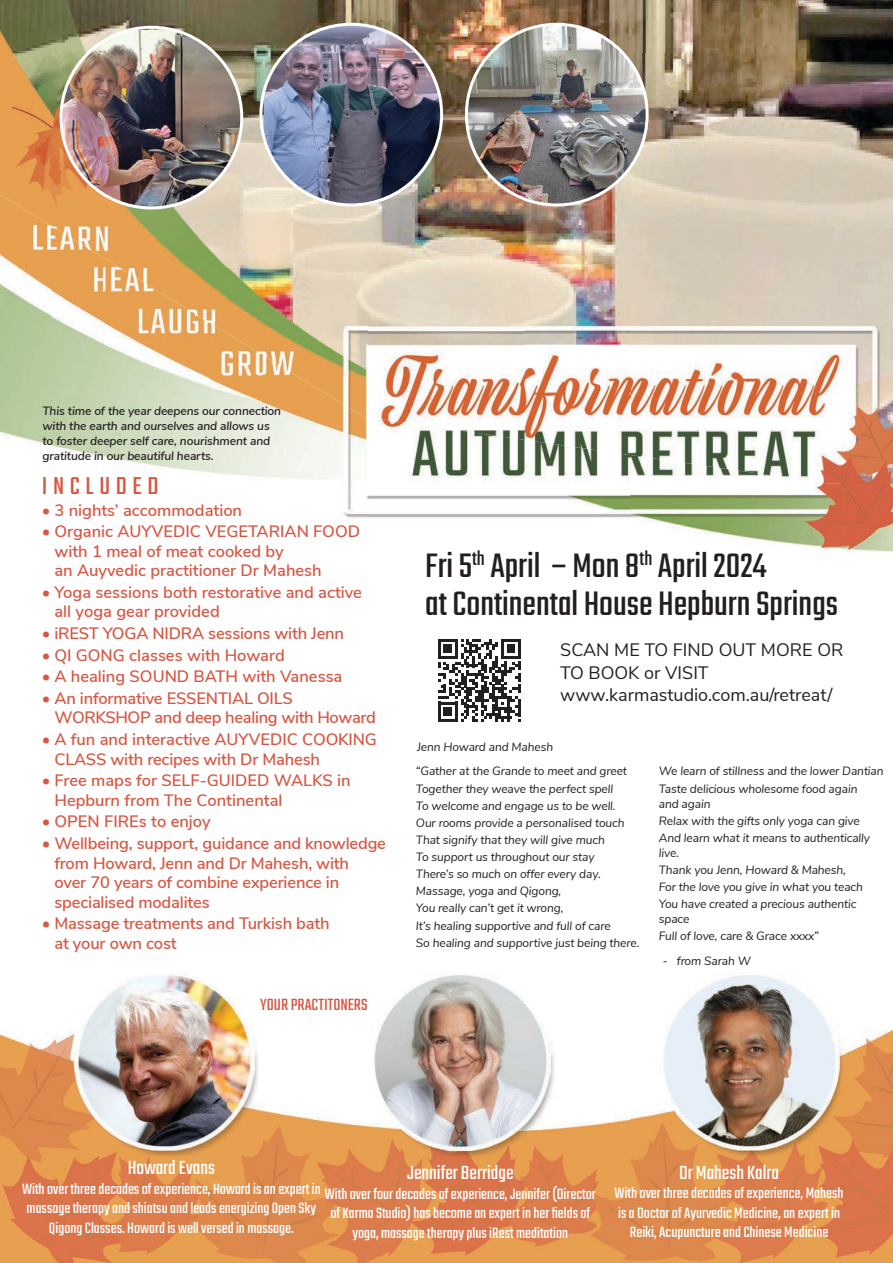
<style>
.page{position:relative;width:893px;height:1263px;background:#fff}
.page>*{position:absolute;margin:0;border:0;box-sizing:border-box;transform-origin:0 0}
.t1{font:37.5px/37.5px "Teko";color:#231f20}
.t2{font:27px "Teko";color:#d75743}
.t3{font:21px "Teko";color:#fff}
.t4{font:18px/22.5px "Nunito Sans";color:#231f20}
.t5{font:18px "Teko";color:#d75743}
.t6{font:600 16.5px/19.5px "Nunito Sans";letter-spacing:-.01em;color:#d75743}
.t7{font:16.5px/19.5px "Teko";color:#fff;text-align:center}
.t8{font:italic 12px/17.1px "Nunito Sans";letter-spacing:-.01em;color:#231f20}
.t9{font:italic 600 12px/15px "Nunito Sans";letter-spacing:-.01em;color:#231f20}
</style>
<div class="page">
<img style="left:841px;top:484px;width:52px;height:68px">
<img style="left:0;top:269px;width:52px;height:177px">
<img style="left:52px;top:269px;width:52px;height:188px">
<img style="left:104px;top:269px;width:105px;height:204px">
<img style="left:209px;top:377px;width:53px;height:101px">
<img style="left:262px;top:377px;width:105px;height:141px">
<img style="left:367px;top:431px;width:263px;height:87px">
<img style="left:630px;top:484px;width:211px;height:67px">
<img style="left:0;top:0;width:367px;height:269px">
<img style="left:367px;top:0;width:158px;height:431px">
<img style="left:525px;top:0;width:368px;height:53px">
<img style="left:647px;top:53px;width:246px;height:54px">
<img style="left:630px;top:107px;width:263px;height:377px">
<img style="left:525px;top:205px;width:106px;height:250px">
<img style="left:121px;top:268px;width:247px;height:55px">
<img style="left:209px;top:322px;width:159px;height:55px">
<img style="left:297px;top:376px;width:71px;height:41px">
<img style="left:455px;top:430px;width:71px;height:10px">
<img style="left:0;top:972px;width:893px;height:291px">
<svg style="left:438px;top:639px;width:83px;height:83px"></svg>
<img style="left:61px;top:30px;width:181px;height:178px">
<img style="left:264px;top:24px;width:178px;height:181px">
<img style="left:466px;top:24px;width:181px;height:181px">
<p class="t9" style="left:43px;top:402px;width:240px">This time of the year deepens our connection with the earth and ourselves and allows us to foster deeper self care, nourishment and gratitude in our beautiful hearts.</p>
<h2 class="t2" style="left:42px;top:471px;width:118px">INCLUDED</h2>
<h3 class="t6" style="left:42px;top:499px;width:202px">• 3 nights’ accommodation</h3>
<h3 class="t6" style="left:54px;top:521px;width:307px;text-indent:-13px">• Organic AUYVEDIC VEGETARIAN FOOD with 1 meal of meat cooked by<br>an Auyvedic practitioner Dr Mahesh</h3>
<h3 class="t6" style="left:54px;top:581px;width:309px;text-indent:-13px">• Yoga sessions both restorative and active all yoga gear provided</h3>
<h3 class="t6" style="left:42px;top:623px;width:304px">• iREST YOGA NIDRA sessions with Jenn</h3>
<h3 class="t6" style="left:42px;top:644px;width:245px">• QI GONG classes with Howard</h3>
<h3 class="t6" style="left:42px;top:666px;width:302px">• A healing SOUND BATH with Vanessa</h3>
<h3 class="t6" style="left:54px;top:687px;width:323px;text-indent:-13px">• An informative ESSENTIAL OILS<br>WORKSHOP and deep healing with Howard</h3>
<h3 class="t6" style="left:54px;top:729px;width:324px;text-indent:-13px">• A fun and interactive AUYVEDIC COOKING<br>CLASS with recipes with Dr Mahesh</h3>
<h3 class="t6" style="left:54px;top:770px;width:298px;text-indent:-13px">• Free maps for SELF-GUIDED WALKS in<br>Hepburn from The Continental</h3>
<h3 class="t6" style="left:42px;top:811px;width:170px">• OPEN FIREs to enjoy</h3>
<h3 class="t6" style="left:54px;top:832px;width:333px;text-indent:-13px">• Wellbeing, support, guidance and knowledge from Howard, Jenn and Dr Mahesh, with<br>over 70 years of combine experience in specialised modalites</h3>
<h3 class="t6" style="left:54px;top:913px;width:277px;text-indent:-13px">• Massage treatments and Turkish bath at your own cost</h3>
<h3 class="t5" style="left:260px;top:994px;width:109px">YOUR PRACTITONERS</h3>
<h1 class="t1" style="left:425px;top:550px;width:414px">Fri 5<sup>th</sup> April – Mon 8<sup>th</sup> April 2024<br>at Continental House Hepburn Springs</h1>
<h3 class="t4" style="left:560px;top:637px;width:285px">SCAN ME TO FIND OUT MORE OR<br>TO BOOK or VISIT www.karmastudio.com.au/retreat/</h3>
<p class="t8" style="left:417px;top:738px;width:138px">Jenn Howard and Mahesh</p>
<p class="t8" style="left:416px;top:762px;width:225px">“Gather at the Grande to meet and greet Together they weave the perfect spell<br>To welcome and engage us to be well.<br>Our rooms provide a personalised touch That signify that they will give much<br>To support us throughout our stay<br>There’s so much on offer every day.<br>Massage, yoga and Qigong,<br>You really can’t get it wrong,<br>It’s healing supportive and full of care<br>So healing and supportive just being there.</p>
<p class="t8" style="left:659px;top:762px;width:226px">We learn of stillness and the lower Dantian<br>Taste delicious wholesome food again</p>
<p class="t8" style="left:659px;top:794px;width:213px">and again<br>Relax with the gifts only yoga can give<br>And learn what it means to authentically</p>
<p class="t8" style="left:659px;top:843px;width:206px">live.<br>Thank you Jenn, Howard &amp; Mahesh,<br>For the love you give in what you teach<br>You have created a precious authentic</p>
<p class="t8" style="left:659px;top:910px;width:162px">space<br>Full of love, care &amp; Grace xxxx”</p>
<p class="t8" style="left:663px;top:951px;width:90px">- from Sarah W</p>
<h3 class="t3" style="left:128px;top:1156px;width:89px">Howard Evans</h3>
<h3 class="t7" style="left:22px;top:1180px;width:300px">With over three decades of experience, Howard is an expert in massage therapy and shiatsu and leads energizing Open Sky<br>Qigong Classes. Howard is well versed in massage.</h3>
<h3 class="t3" style="left:407px;top:1161px;width:108px">Jennifer Berridge</h3>
<h3 class="t7" style="left:325px;top:1185px;width:273px">With over four decades of experience, Jennifer (Director of Karma Studio) has become an expert in her fields of yoga, massage therapy plus iRest meditation</h3>
<h3 class="t3" style="left:679px;top:1161px;width:101px">Dr Mahesh Kalra</h3>
<h3 class="t7" style="left:615px;top:1185px;width:230px">With over three decades of experience, Mahesh is a Doctor of Ayurvedic Medicine, an expert in<br>Reiki, Acupuncture and Chinese Medicine</h3>
</div>
